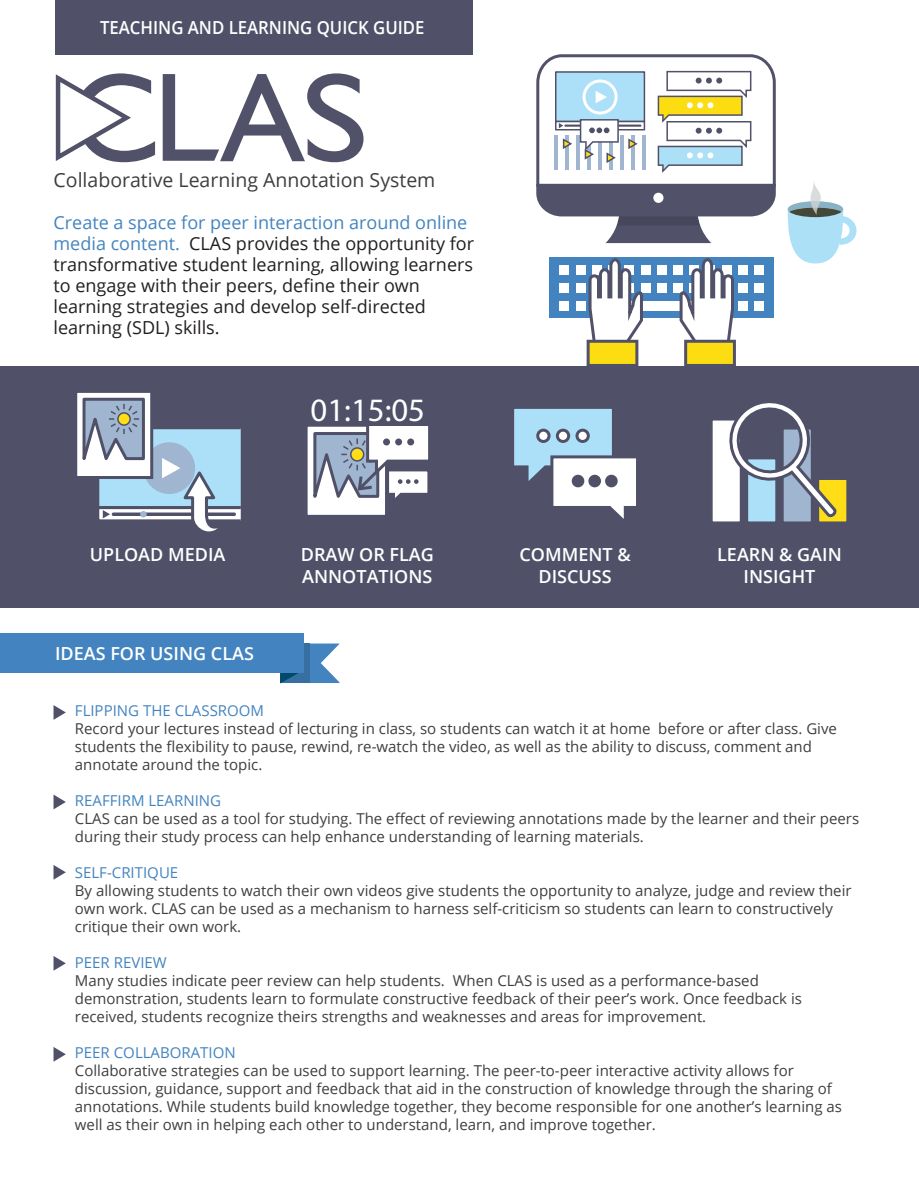
<style>
.page{position:relative;width:919px;height:1188px;background:#fff}
.page>*{position:absolute;margin:0;border:0;box-sizing:border-box;transform-origin:0 0}
.t1{font:32.7px "Myriad Pro";color:#fff}
.t2{font:19.5px "Open Sans";color:#3e3e3f}
.t3{font:18px/21px "Open Sans";color:#231f20}
.t4{font:600 18px/21.6px "Open Sans";color:#fff;text-align:center}
.t5{font:600 18px "Open Sans";color:#fff;scale:.93 1}
.t6{font:15px/18px "Open Sans";color:#3e3e3f}
.t7{font:15px "Open Sans";color:#4384c0}
.s1{color:#4384c0}
</style>
<div class="page">
<svg style="left:280px;top:644px;width:59px;height:40px"></svg>
<div style="left:1px;top:633px;width:302px;height:40px;background:#4384c0"></div>
<svg style="left:53px;top:705px;width:13px;height:15px"></svg>
<svg style="left:53px;top:795px;width:13px;height:14px"></svg>
<svg style="left:53px;top:865px;width:13px;height:15px"></svg>
<svg style="left:53px;top:956px;width:13px;height:15px"></svg>
<svg style="left:53px;top:1047px;width:13px;height:15px"></svg>
<div style="left:55px;top:1px;width:417px;height:54px;background:#505169"></div>
<svg style="left:163px;top:73px;width:200px;height:89px"></svg>
<svg style="left:55px;top:73px;width:100px;height:90px"></svg>
<div style="left:549px;top:258px;width:224px;height:60px;background:#4384c0"></div>
<div style="left:559px;top:265px;width:10px;height:10px;background:#fff"></div>
<div style="left:575px;top:265px;width:10px;height:10px;background:#fff"></div>
<div style="left:640px;top:265px;width:10px;height:10px;background:#fff"></div>
<div style="left:656px;top:265px;width:10px;height:10px;background:#fff"></div>
<div style="left:673px;top:265px;width:9px;height:10px;background:#fff"></div>
<div style="left:737px;top:265px;width:10px;height:10px;background:#fff"></div>
<div style="left:754px;top:265px;width:9px;height:10px;background:#fff"></div>
<div style="left:559px;top:283px;width:10px;height:10px;background:#fff"></div>
<div style="left:575px;top:283px;width:10px;height:10px;background:#fff"></div>
<div style="left:640px;top:283px;width:10px;height:10px;background:#fff"></div>
<div style="left:656px;top:283px;width:10px;height:10px;background:#fff"></div>
<div style="left:673px;top:283px;width:9px;height:10px;background:#fff"></div>
<div style="left:737px;top:283px;width:10px;height:10px;background:#fff"></div>
<div style="left:754px;top:283px;width:9px;height:10px;background:#fff"></div>
<div style="left:559px;top:301px;width:10px;height:10px;background:#fff"></div>
<div style="left:575px;top:301px;width:10px;height:10px;background:#fff"></div>
<div style="left:628px;top:301px;width:67px;height:10px;background:#fff"></div>
<div style="left:737px;top:301px;width:10px;height:10px;background:#fff"></div>
<div style="left:754px;top:301px;width:9px;height:10px;background:#fff"></div>
<svg style="left:787px;top:182px;width:70px;height:81px"></svg>
<svg style="left:587px;top:257px;width:57px;height:88px"></svg>
<div style="left:586px;top:340px;width:52px;height:27px;background:#fbdd12;border:3px solid #51516a"></div>
<svg style="left:678px;top:257px;width:57px;height:83px"></svg>
<div style="left:684px;top:340px;width:51px;height:27px;background:#fbdd12;border:3px solid #51516a"></div>
<svg style="left:536px;top:54px;width:240px;height:189px"></svg>
<div style="left:653px;top:193px;width:10px;height:10px;background:#fff;border-radius:50%"></div>
<div style="left:1px;top:366px;width:917px;height:242px;background:#505169"></div>
<div style="left:304px;top:424px;width:84px;height:94px;background:#fff;border:3px solid #505169"></div>
<svg style="left:312px;top:424px;width:117px;height:94px"></svg>
<svg style="left:514px;top:408px;width:122px;height:111px"></svg>
<div style="left:589px;top:476px;width:10px;height:10px;background:#505169;border-radius:50%"></div>
<div style="left:588px;top:475px;width:13px;height:12px;border:3px solid #505169;border-radius:50%"></div>
<div style="left:606px;top:476px;width:10px;height:10px;background:#505169;border-radius:50%"></div>
<div style="left:605px;top:475px;width:12px;height:12px;border:3px solid #505169;border-radius:50%"></div>
<div style="left:573px;top:476px;width:9px;height:10px;background:#505169;border-radius:50%"></div>
<div style="left:571px;top:475px;width:13px;height:12px;border:3px solid #505169;border-radius:50%"></div>
<div style="left:711px;top:419px;width:30px;height:104px;background:#fff;border:2px solid #505169"></div>
<svg style="left:748px;top:520px;width:28px;height:2px"></svg>
<svg style="left:783px;top:520px;width:28px;height:2px"></svg>
<div style="left:817px;top:478px;width:30px;height:45px;background:#ffdd17;border:2px solid #505169"></div>
<svg style="left:726px;top:403px;width:113px;height:117px"></svg>
<div style="left:96px;top:426px;width:146px;height:83px;background:#abe0f8;border:3px solid #505169"></div>
<svg style="left:96px;top:506px;width:146px;height:15px"></svg>
<div style="left:143px;top:442px;width:52px;height:52px;background:#a0b5cf;border-radius:50%"></div>
<hr style="left:112px;top:513px;width:124px;height:3px;background:#505169;border-radius:2px">
<svg style="left:103px;top:510px;width:7px;height:8px"></svg>
<div style="left:140px;top:511px;width:7px;height:6px;background:#a0b5cf;border-radius:50%"></div>
<div style="left:74px;top:390px;width:79px;height:89px;background:#fff;border:3px solid #505169"></div>
<svg style="left:81px;top:397px;width:65px;height:83px"></svg>
<svg style="left:162px;top:458px;width:75px;height:74px"></svg>
<p class="t5" style="left:100px;top:15px;width:350px">TEACHING AND LEARNING QUICK GUIDE</p>
<h2 class="t2" style="left:54px;top:167px;width:383px">Collaborative Learning Annotation System</h2>
<p class="t3" style="left:54px;top:211px;width:422px"><span class="s1">Create a space for peer interaction around online media content.</span> CLAS provides the opportunity for transformative student learning, allowing learners to engage with their peers, define their own learning strategies and develop self-directed learning (SDL) skills.</p>
<h1 class="t1" style="left:310px;top:390px;width:116px">01:15:05</h1>
<p class="t4" style="left:90px;top:544px;width:137px">UPLOAD MEDIA</p>
<p class="t4" style="left:301px;top:544px;width:134px;text-align:left">DRAW OR FLAG<br>ANNOTATIONS</p>
<p class="t4" style="left:519px;top:544px;width:113px">COMMENT &amp;<br>DISCUSS</p>
<p class="t4" style="left:717px;top:544px;width:126px">LEARN &amp; GAIN<br>INSIGHT</p>
<p class="t4" style="left:55px;top:642px;width:200px">IDEAS FOR USING CLAS</p>
<p class="t7" style="left:75px;top:701px;width:191px">FLIPPING THE CLASSROOM</p>
<p class="t6" style="left:75px;top:720px;width:763px">Record your lectures instead of lecturing in class, so students can watch it at home before or after class. Give students the flexibility to pause, rewind, re-watch the video, as well as the ability to discuss, comment and annotate around the topic.</p>
<p class="t7" style="left:75px;top:791px;width:148px">REAFFIRM LEARNING</p>
<p class="t6" style="left:75px;top:810px;width:785px">CLAS can be used as a tool for studying. The effect of reviewing annotations made by the learner and their peers during their study process can help enhance understanding of learning materials.</p>
<p class="t7" style="left:75px;top:863px;width:105px">SELF-CRITIQUE</p>
<p class="t6" style="left:75px;top:882px;width:778px">By allowing students to watch their own videos give students the opportunity to analyze, judge and review their own work. CLAS can be used as a mechanism to harness self-criticism so students can learn to constructively critique their own work.</p>
<p class="t7" style="left:75px;top:953px;width:93px">PEER REVIEW</p>
<p class="t6" style="left:75px;top:972px;width:728px">Many studies indicate peer review can help students. When CLAS is used as a performance-based demonstration, students learn to formulate constructive feedback of their peer’s work. Once feedback is received, students recognize theirs strengths and weaknesses and areas for improvement.</p>
<p class="t7" style="left:75px;top:1043px;width:162px">PEER COLLABORATION</p>
<p class="t6" style="left:75px;top:1062px;width:768px">Collaborative strategies can be used to support learning. The peer-to-peer interactive activity allows for discussion, guidance, support and feedback that aid in the construction of knowledge through the sharing of annotations. While students build knowledge together, they become responsible for one another’s learning as well as their own in helping each other to understand, learn, and improve together.</p>
</div>
